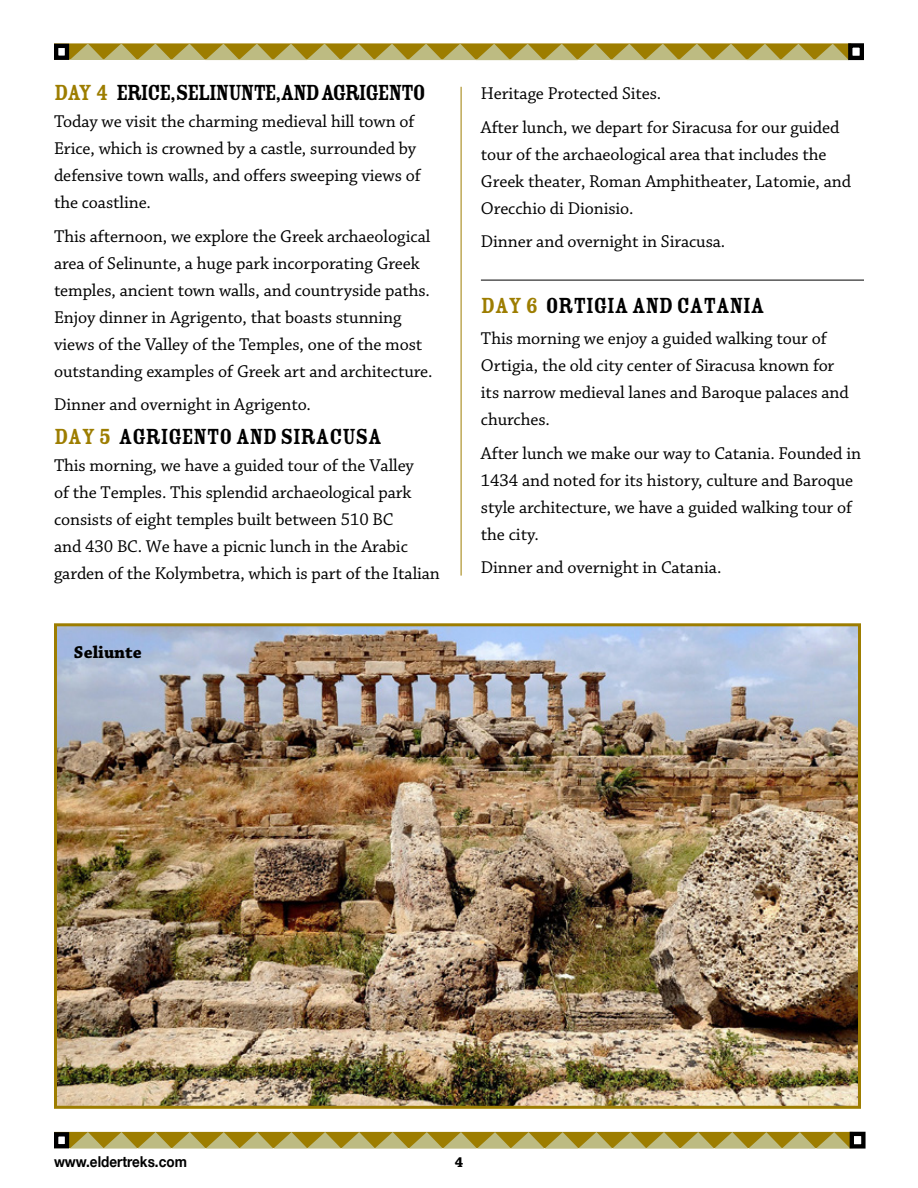
<style>
.page{position:relative;width:918px;height:1188px;background:#fff}
.page>*{position:absolute;margin:0;border:0;box-sizing:border-box;transform-origin:0 0}
.t1{font:24px "Rosewood Std Fill";letter-spacing:-.03em;color:#000}
.t2{font:24px "Rosewood Std Fill";letter-spacing:-.07em;color:#000}
.t3{font:18px/27px "Chaparral Pro";letter-spacing:-.005em;color:#000}
.t4{font:700 18px "Chaparral Pro";color:#000}
.t5{font:700 15px "Helvetica Neue";color:#000;scale:.9 1}
.t6{font:700 15px "Chaparral Pro";color:#000}
.s1{color:#9d7d00}
</style>
<div class="page">
<svg style="left:70px;top:1132px;width:780px;height:17px;background:#ae9e45"></svg>
<div style="left:54px;top:1132px;width:15px;height:16px;border:4px solid #000"></div>
<div style="left:850px;top:1132px;width:16px;height:17px;border:4px solid #000"></div>
<div style="left:54px;top:43px;width:797px;height:17px;background:#866a00"></div>
<svg style="left:70px;top:44px;width:778px;height:16px;background:#ad9c42"></svg>
<div style="left:56px;top:46px;width:11px;height:12px;background:#fff"></div>
<div style="left:54px;top:44px;width:15px;height:16px;border:4px solid #000"></div>
<div style="left:848px;top:43px;width:16px;height:17px;border:4px solid #000"></div>
<hr style="left:481px;top:280px;width:383px;height:1px;background:#000">
<hr style="left:461px;top:87px;width:1px;height:489px;background:#9d7d00">
<img style="left:58px;top:627px;width:799px;height:478px">
<div style="left:54px;top:623px;width:807px;height:486px;border:3px solid #9d7d00"></div>
<h1 class="t2" style="left:54px;top:80px;width:373px"><span class="s1">DAY 4</span> ERICE,SELINUNTE,AND AGRIGENTO</h1>
<p class="t3" style="left:54px;top:109px;width:368px">Today we visit the charming medieval hill town of Erice, which is crowned by a castle, surrounded by defensive town walls, and offers sweeping views of the coastline.</p>
<p class="t3" style="left:54px;top:223px;width:380px">This afternoon, we explore the Greek archaeological area of Selinunte, a huge park incorporating Greek temples, ancient town walls, and countryside paths.<br>Enjoy dinner in Agrigento, that boasts stunning views of the Valley of the Temples, one of the most outstanding examples of Greek art and architecture.</p>
<p class="t3" style="left:54px;top:392px;width:259px">Dinner and overnight in Agrigento.</p>
<h1 class="t1" style="left:54px;top:423px;width:330px"><span class="s1">DAY 5</span> AGRIGENTO AND SIRACUSA</h1>
<p class="t3" style="left:54px;top:452px;width:388px">This morning, we have a guided tour of the Valley<br>of the Temples. This splendid archaeological park consists of eight temples built between 510 BC<br>and 430 BC. We have a picnic lunch in the Arabic garden of the Kolymbetra, which is part of the Italian</p>
<p class="t4" style="left:74px;top:641px;width:69px">Seliunte</p>
<p class="t3" style="left:481px;top:77px;width:360px;line-height:33.5px">Heritage Protected Sites.<br>After lunch, we depart for Siracusa for our guided</p>
<p class="t3" style="left:481px;top:141px;width:372px">tour of the archaeological area that includes the<br>Greek theater, Roman Amphitheater, Latomie, and<br>Orecchio di Dionisio.</p>
<p class="t3" style="left:481px;top:229px;width:246px">Dinner and overnight in Siracusa.</p>
<h1 class="t1" style="left:481px;top:292px;width:285px"><span class="s1">DAY 6</span> ORTIGIA AND CATANIA</h1>
<p class="t3" style="left:481px;top:326px;width:369px">This morning we enjoy a guided walking tour of Ortigia, the old city center of Siracusa known for its narrow medieval lanes and Baroque palaces and churches.</p>
<p class="t3" style="left:481px;top:440px;width:382px">After lunch we make our way to Catania. Founded in 1434 and noted for its history, culture and Baroque style architecture, we have a guided walking tour of the city.</p>
<p class="t3" style="left:481px;top:555px;width:242px">Dinner and overnight in Catania.</p>
<p class="t5" style="left:54px;top:1150px;width:149px">www.eldertreks.com</p>
<p class="t6" style="left:455px;top:1154px;width:10px">4</p>
</div>
